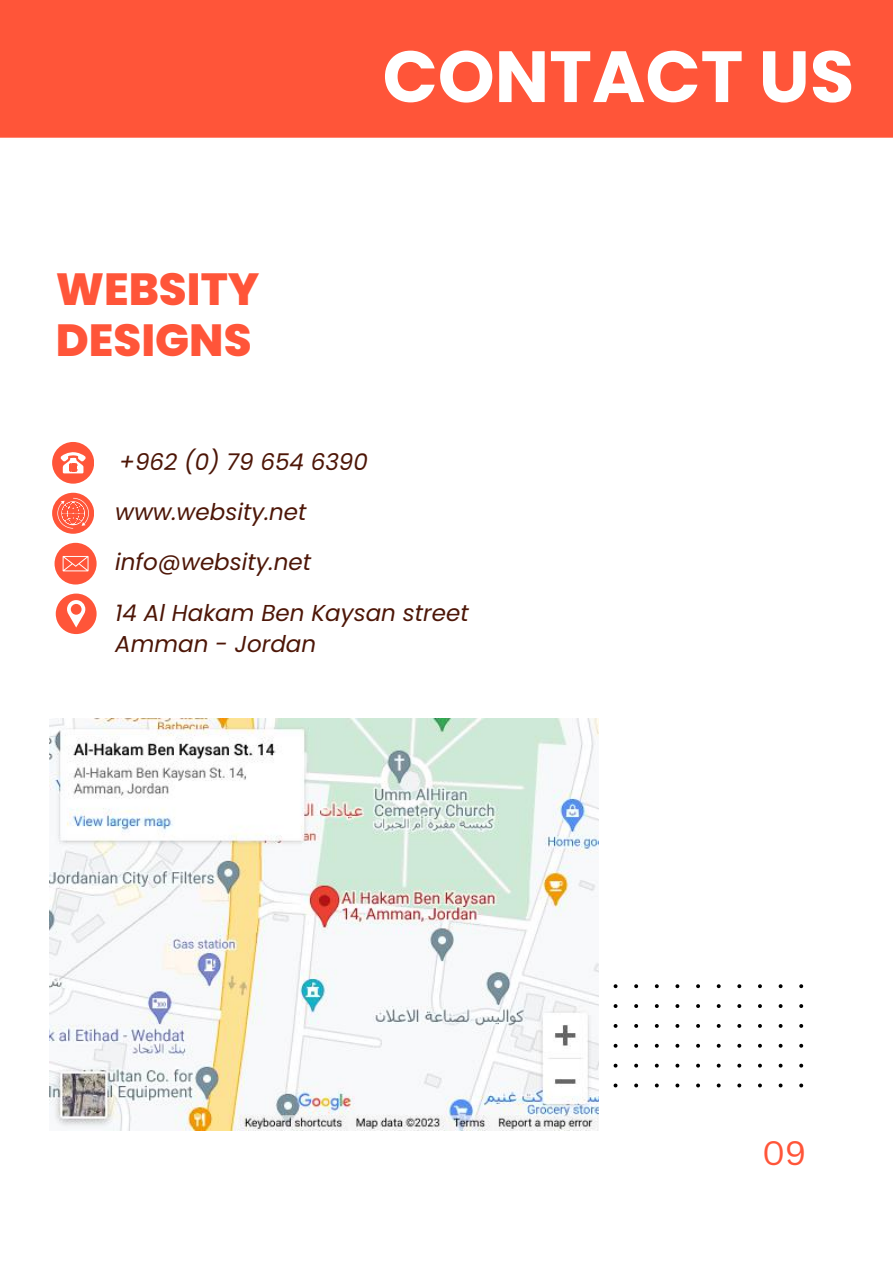
<style>
.page{position:relative;width:893px;height:1264px;background:#fff}
.page>*{position:absolute;margin:0;border:0;box-sizing:border-box;transform-origin:0 0}
.t1{font:700 72.45px "Poppins";color:#fff}
.t2{font:800 45px/50.6px "Poppins";color:#ff5539}
.t3{font:33px "Canva Sans";color:#ff5539}
.t4{font:italic 22.95px/50.4px "Poppins";color:#4d1607}
</style>
<div class="page">
<div style="left:0;top:0;width:892px;height:138px;background:#ff5539"></div>
<svg style="left:52px;top:442px;width:42px;height:41px"></svg>
<svg style="left:56px;top:593px;width:40px;height:41px"></svg>
<svg style="left:52px;top:493px;width:42px;height:41px"></svg>
<svg style="left:55px;top:543px;width:41px;height:41px"></svg>
<svg style="left:613px;top:984px;width:190px;height:103px"></svg>
<img style="left:49px;top:718px;width:549px;height:412px">
<h2 class="t2" style="left:56px;top:264px;width:205px">WEBSITY<br>DESIGNS</h2>
<h1 class="t1" style="left:382px;top:26px;width:473px">CONTACT US</h1>
<p class="t4" style="left:115px;top:436px;width:355px">+962 (0) 79 654 6390 www.websity.net info@websity.net<br>14 Al Hakam Ben Kaysan street</p>
<p class="t4" style="left:115px;top:619px;width:202px">Amman - Jordan</p>
<h3 class="t3" style="left:762px;top:1129px;width:46px">09</h3>
</div>
